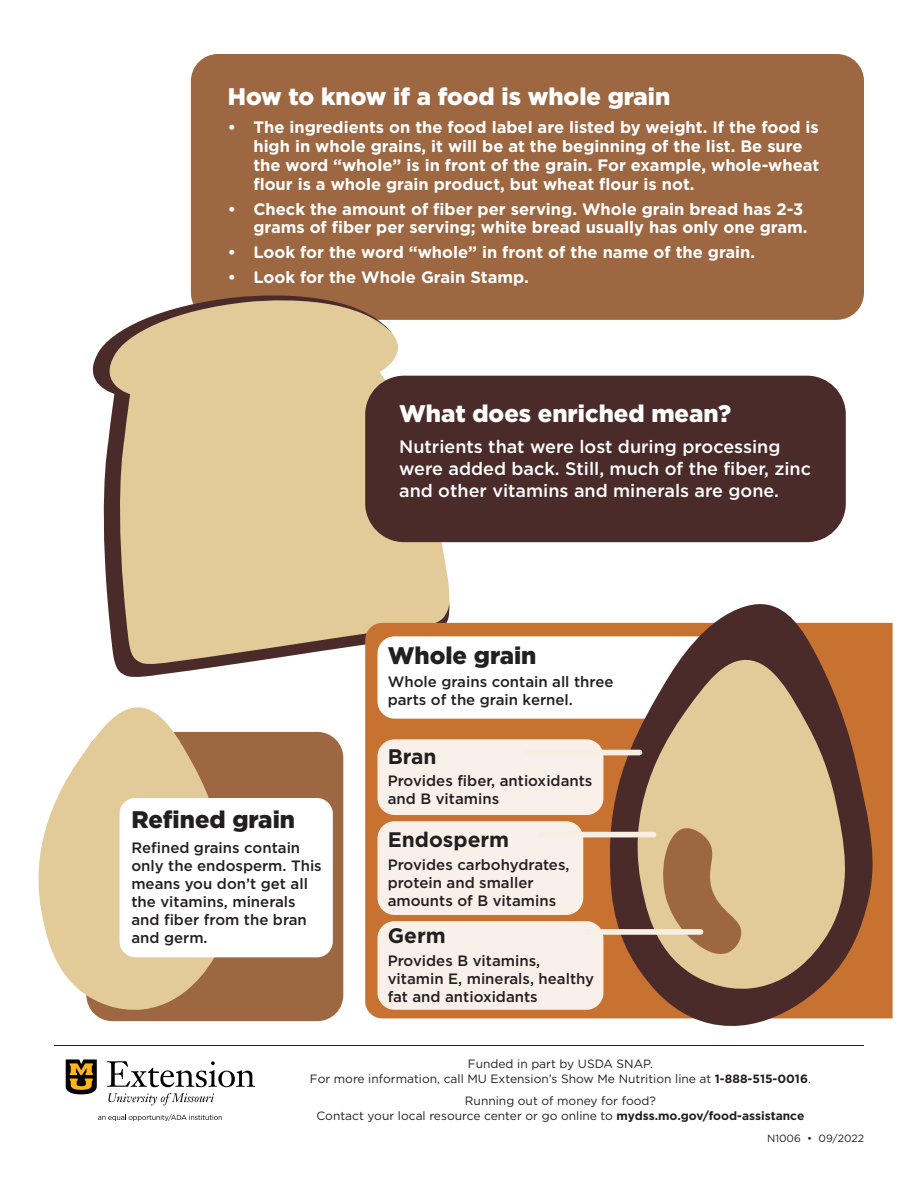
<style>
.page{position:relative;width:918px;height:1188px;background:#fff}
.page>*{position:absolute;margin:0;border:0;box-sizing:border-box;transform-origin:0 0}
.t1{font:900 24px "Gotham";color:#fff}
.t2{font:900 24px "Gotham";color:#231f20}
.t3{font:700 21px "Gotham";color:#231f20}
.t4{font:500 18px/21.6px "Gotham";color:#fff}
.t5{font:700 16.5px/18.8px "Gotham";color:#fff}
.t6{font:500 15px/18px "Gotham";color:#231f20}
.t7{font:12px/15px "Gotham";color:#231f20;text-align:center}
.t8{font:10.5px "Gotham";color:#231f20}
.s1{font-weight:700}
</style>
<div class="page">
<div style="left:191px;top:54px;width:673px;height:266px;background:#9d6741;border-radius:27px"></div>
<svg style="left:92px;top:288px;width:129px;height:389px"></svg>
<svg style="left:107px;top:293px;width:344px;height:373px;background:#d7be95"></svg>
<svg style="left:365px;top:623px;width:553px;height:395px;fill:#c87232"></svg>
<div style="left:378px;top:636px;width:388px;height:83px;background:#fff;border-radius:17px"></div>
<div style="left:378px;top:739px;width:225px;height:76px;background:#f9f0ea;border-radius:17px"></div>
<div style="left:378px;top:821px;width:205px;height:94px;background:#f9f0ea;border-radius:17px"></div>
<div style="left:378px;top:921px;width:225px;height:89px;background:#f9f0ea;border-radius:17px"></div>
<svg style="left:610px;top:604px;width:269px;height:422px"></svg>
<svg style="left:625px;top:658px;width:229px;height:334px;background:#b59876"></svg>
<svg style="left:658px;top:826px;width:85px;height:133px;background:#bd956a"></svg>
<div style="left:588px;top:929px;width:113px;height:6px;background:#f7eee4"></div>
<div style="left:541px;top:832px;width:113px;height:5px;background:#f7eee4"></div>
<div style="left:527px;top:750px;width:113px;height:5px;background:#f7eee4"></div>
<div style="left:86px;top:732px;width:257px;height:289px;background:#9d6741;border-radius:26px"></div>
<svg style="left:38px;top:707px;width:200px;height:306px;fill:#e3ca99"></svg>
<div style="left:120px;top:798px;width:213px;height:159px;background:#fff;border-radius:16px"></div>
<div style="left:365px;top:376px;width:481px;height:166px;background:#4b2b29;border-radius:39px"></div>
<svg style="left:65px;top:1059px;width:32px;height:36px"></svg>
<svg style="left:107px;top:1061px;width:148px;height:26px"></svg>
<svg style="left:108px;top:1093px;width:106px;height:12px"></svg>
<svg style="left:98px;top:1114px;width:124px;height:7px"></svg>
<hr style="left:54px;top:1045px;width:810px;height:1px;background:#231f20">
<h1 class="t1" style="left:228px;top:83px;width:444px">How to know if a food is whole grain</h1>
<p class="t5" style="left:253px;top:118px;width:568px;text-indent:-25px">• The ingredients on the food label are listed by weight. If the food is high in whole grains, it will be at the beginning of the list. Be sure the word “whole” is in front of the grain. For example, whole-wheat flour is a whole grain product, but wheat flour is not.</p>
<p class="t5" style="left:228px;top:199px;width:581px;text-align:right">• Check the amount of fiber per serving. Whole grain bread has 2-3 grams of fiber per serving; white bread usually has only one gram.</p>
<p class="t5" style="left:228px;top:243px;width:529px">• Look for the word “whole” in front of the name of the grain.</p>
<p class="t5" style="left:228px;top:268px;width:302px">• Look for the Whole Grain Stamp.</p>
<h1 class="t1" style="left:399px;top:400px;width:333px">What does enriched mean?</h1>
<p class="t4" style="left:399px;top:436px;width:413px">Nutrients that were lost during processing were added back. Still, much of the fiber, zinc and other vitamins and minerals are gone.</p>
<h1 class="t2" style="left:131px;top:806px;width:165px">Refined grain</h1>
<p class="t6" style="left:131px;top:838px;width:192px">Refined grains contain only the endosperm. This means you don’t get all the vitamins, minerals and fiber from the bran and germ.</p>
<h1 class="t2" style="left:388px;top:642px;width:150px">Whole grain</h1>
<p class="t6" style="left:388px;top:672px;width:227px">Whole grains contain all three parts of the grain kernel.</p>
<p class="t3" style="left:388px;top:744px;width:50px">Bran</p>
<p class="t6" style="left:388px;top:772px;width:206px">Provides fiber, antioxidants and B vitamins</p>
<p class="t3" style="left:388px;top:828px;width:123px">Endosperm</p>
<p class="t6" style="left:388px;top:855px;width:183px">Provides carbohydrates, protein and smaller amounts of B vitamins</p>
<p class="t3" style="left:388px;top:923px;width:60px">Germ</p>
<p class="t6" style="left:388px;top:951px;width:208px">Provides B vitamins, vitamin E, minerals, healthy fat and antioxidants</p>
<p class="t7" style="left:310px;top:1056px;width:502px">Funded in part by USDA SNAP.<br>For more information, call MU Extension’s Show Me Nutrition line at <span class="s1">1-888-515-0016</span>.</p>
<p class="t7" style="left:317px;top:1093px;width:489px">Running out of money for food?<br>Contact your local resource center or go online to <span class="s1">mydss.mo.gov/food-assistance</span></p>
<p class="t8" style="left:767px;top:1132px;width:98px">N1006 • 09/2022</p>
</div>
